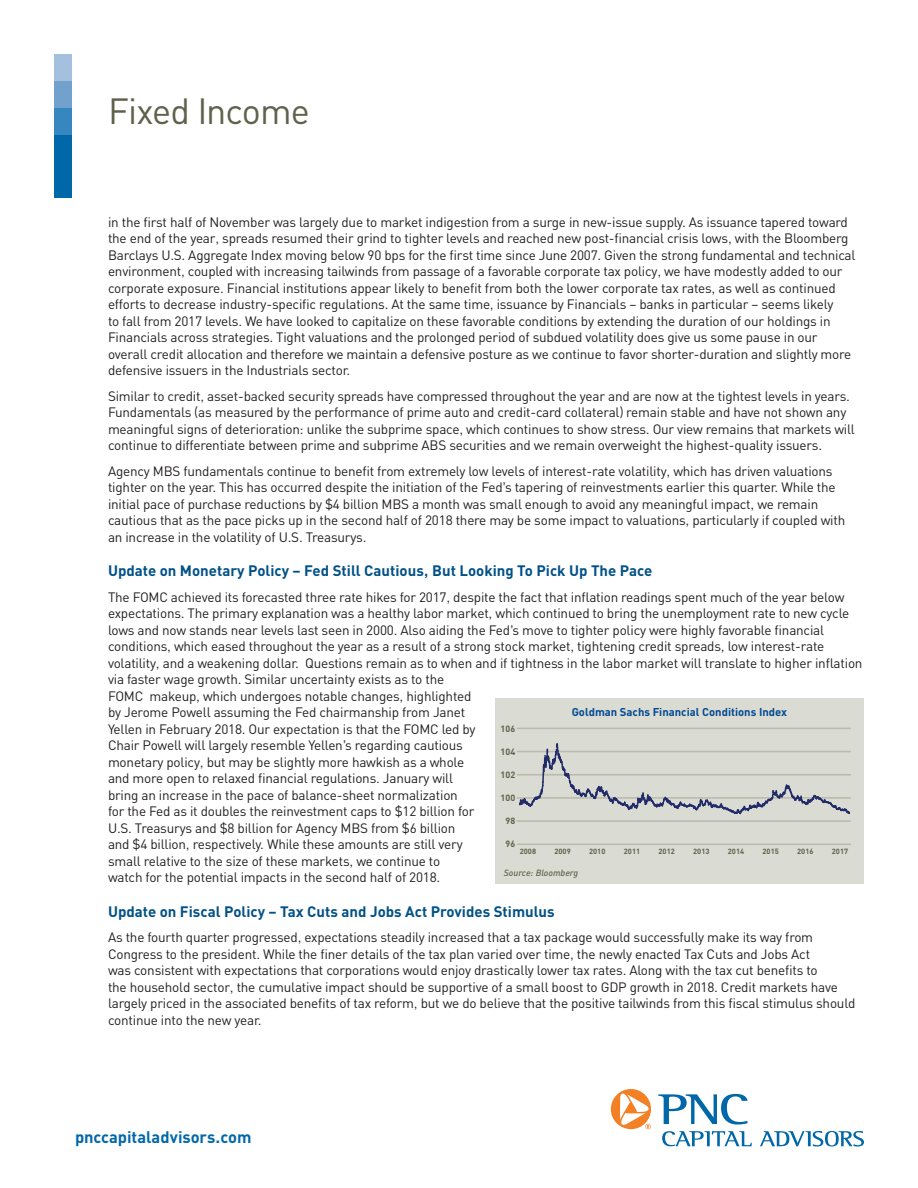
<style>
.page{position:relative;width:918px;height:1188px;background:#fff}
.page>*{position:absolute;margin:0;border:0;box-sizing:border-box;transform-origin:0 0}
.t1{font:36px "PNC Sans";letter-spacing:-.03em;color:#60614b}
.t2{font:700 16.5px "PNC Sans";letter-spacing:-.005em;color:#0068a9}
.t3{font:700 15px "PNC Sans";color:#005187}
.t4{font:13.5px/16.5px "PNC Sans";letter-spacing:-.015em;color:#231f20}
.t5{font:700 11.25px "PNC Sans";color:#014a91}
.t6{font:italic 500 9px "PNC Sans";color:#60614b}
.t7{font:700 9px "PNC Sans";color:#60614b}
.t8{font:700 7.5px "PNC Sans";color:#60614b}
</style>
<div class="page">
<svg style="left:611px;top:1089px;width:40px;height:40px"></svg>
<svg style="left:658px;top:1094px;width:90px;height:31px"></svg>
<svg style="left:662px;top:1131px;width:90px;height:15px"></svg>
<svg style="left:760px;top:1131px;width:104px;height:15px"></svg>
<div style="left:54px;top:54px;width:18px;height:27px;background:#a5c0df"></div>
<div style="left:54px;top:81px;width:18px;height:27px;background:#73a1ce"></div>
<div style="left:54px;top:108px;width:18px;height:27px;background:#3687bf"></div>
<div style="left:54px;top:135px;width:18px;height:63px;background:#0068a9"></div>
<div style="left:495px;top:698px;width:369px;height:186px;background:#dadbd3"></div>
<hr style="left:517px;top:728px;width:334px;height:1px;background:#babbac">
<hr style="left:517px;top:844px;width:334px;height:1px;background:#babbac">
<hr style="left:517px;top:820px;width:334px;height:2px;background:#babbac">
<hr style="left:517px;top:751px;width:334px;height:1px;background:#babbac">
<hr style="left:517px;top:797px;width:334px;height:2px;background:#babbac">
<hr style="left:517px;top:774px;width:334px;height:2px;background:#babbac">
<svg style="left:519px;top:744px;width:331px;height:70px"></svg>
<p class="t1" style="left:108px;top:88px;width:203px">Fixed Income</p>
<p class="t4" style="left:108px;top:214px;width:749px">in the first half of November was largely due to market indigestion from a surge in new-issue supply. As issuance tapered toward the end of the year, spreads resumed their grind to tighter levels and reached new post-financial crisis lows, with the Bloomberg Barclays U.S. Aggregate Index moving below 90 bps for the first time since June 2007. Given the strong fundamental and technical environment, coupled with increasing tailwinds from passage of a favorable corporate tax policy, we have modestly added to our corporate exposure. Financial institutions appear likely to benefit from both the lower corporate tax rates, as well as continued efforts to decrease industry-specific regulations. At the same time, issuance by Financials – banks in particular – seems likely<br>to fall from 2017 levels. We have looked to capitalize on these favorable conditions by extending the duration of our holdings in Financials across strategies. Tight valuations and the prolonged period of subdued volatility does give us some pause in our overall credit allocation and therefore we maintain a defensive posture as we continue to favor shorter-duration and slightly more defensive issuers in the Industrials sector.</p>
<p class="t4" style="left:108px;top:388px;width:749px">Similar to credit, asset-backed security spreads have compressed throughout the year and are now at the tightest levels in years.<br>Fundamentals (as measured by the performance of prime auto and credit-card collateral) remain stable and have not shown any meaningful signs of deterioration: unlike the subprime space, which continues to show stress. Our view remains that markets will continue to differentiate between prime and subprime ABS securities and we remain overweight the highest-quality issuers.</p>
<p class="t4" style="left:108px;top:463px;width:739px">Agency MBS fundamentals continue to benefit from extremely low levels of interest-rate volatility, which has driven valuations tighter on the year. This has occurred despite the initiation of the Fed’s tapering of reinvestments earlier this quarter. While the initial pace of purchase reductions by $4 billion MBS a month was small enough to avoid any meaningful impact, we remain cautious that as the pace picks up in the second half of 2018 there may be some impact to valuations, particularly if coupled with an increase in the volatility of U.S. Treasurys.</p>
<p class="t3" style="left:108px;top:561px;width:546px">Update on Monetary Policy – Fed Still Cautious, But Looking To Pick Up The Pace</p>
<p class="t4" style="left:108px;top:589px;width:756px">The FOMC achieved its forecasted three rate hikes for 2017, despite the fact that inflation readings spent much of the year below expectations. The primary explanation was a healthy labor market, which continued to bring the unemployment rate to new cycle lows and now stands near levels last seen in 2000. Also aiding the Fed’s move to tighter policy were highly favorable financial conditions, which eased throughout the year as a result of a strong stock market, tightening credit spreads, low interest-rate volatility, and a weakening dollar. Questions remain as to when and if tightness in the labor market will translate to higher inflation via faster wage growth. Similar uncertainty exists as to the<br>FOMC makeup, which undergoes notable changes, highlighted<br>by Jerome Powell assuming the Fed chairmanship from Janet<br>Yellen in February 2018. Our expectation is that the FOMC led by<br>Chair Powell will largely resemble Yellen’s regarding cautious<br>monetary policy, but may be slightly more hawkish as a whole<br>and more open to relaxed financial regulations. January will<br>bring an increase in the pace of balance-sheet normalization<br>for the Fed as it doubles the reinvestment caps to $12 billion for<br>U.S. Treasurys and $8 billion for Agency MBS from $6 billion<br>and $4 billion, respectively. While these amounts are still very<br>small relative to the size of these markets, we continue to<br>watch for the potential impacts in the second half of 2018.</p>
<p class="t3" style="left:108px;top:902px;width:448px">Update on Fiscal Policy – Tax Cuts and Jobs Act Provides Stimulus</p>
<p class="t4" style="left:108px;top:929px;width:749px">As the fourth quarter progressed, expectations steadily increased that a tax package would successfully make its way from Congress to the president. While the finer details of the tax plan varied over time, the newly enacted Tax Cuts and Jobs Act<br>was consistent with expectations that corporations would enjoy drastically lower tax rates. Along with the tax cut benefits to<br>the household sector, the cumulative impact should be supportive of a small boost to GDP growth in 2018. Credit markets have largely priced in the associated benefits of tax reform, but we do believe that the positive tailwinds from this fiscal stimulus should continue into the new year.</p>
<p class="t5" style="left:572px;top:705px;width:217px">Goldman Sachs Financial Conditions Index</p>
<p class="t7" style="left:501px;top:723px;width:16px">106</p>
<p class="t7" style="left:501px;top:746px;width:16px">104</p>
<p class="t7" style="left:501px;top:792px;width:16px">100</p>
<p class="t7" style="left:501px;top:769px;width:16px">102</p>
<p class="t7" style="left:505px;top:815px;width:11px">98</p>
<p class="t7" style="left:505px;top:838px;width:11px">96</p>
<p class="t8" style="left:520px;top:847px;width:18px">2008</p>
<p class="t8" style="left:555px;top:847px;width:18px">2009</p>
<p class="t8" style="left:589px;top:847px;width:18px">2010</p>
<p class="t8" style="left:624px;top:847px;width:18px">2011</p>
<p class="t8" style="left:659px;top:847px;width:18px">2012</p>
<p class="t8" style="left:693px;top:847px;width:18px">2013</p>
<p class="t8" style="left:728px;top:847px;width:18px">2014</p>
<p class="t8" style="left:763px;top:847px;width:18px">2015</p>
<p class="t8" style="left:797px;top:847px;width:18px">2016</p>
<p class="t8" style="left:832px;top:847px;width:18px">2017</p>
<p class="t6" style="left:504px;top:867px;width:76px">Source: Bloomberg</p>
<p class="t2" style="left:75px;top:1126px;width:178px">pnccapitaladvisors.com</p>
</div>
